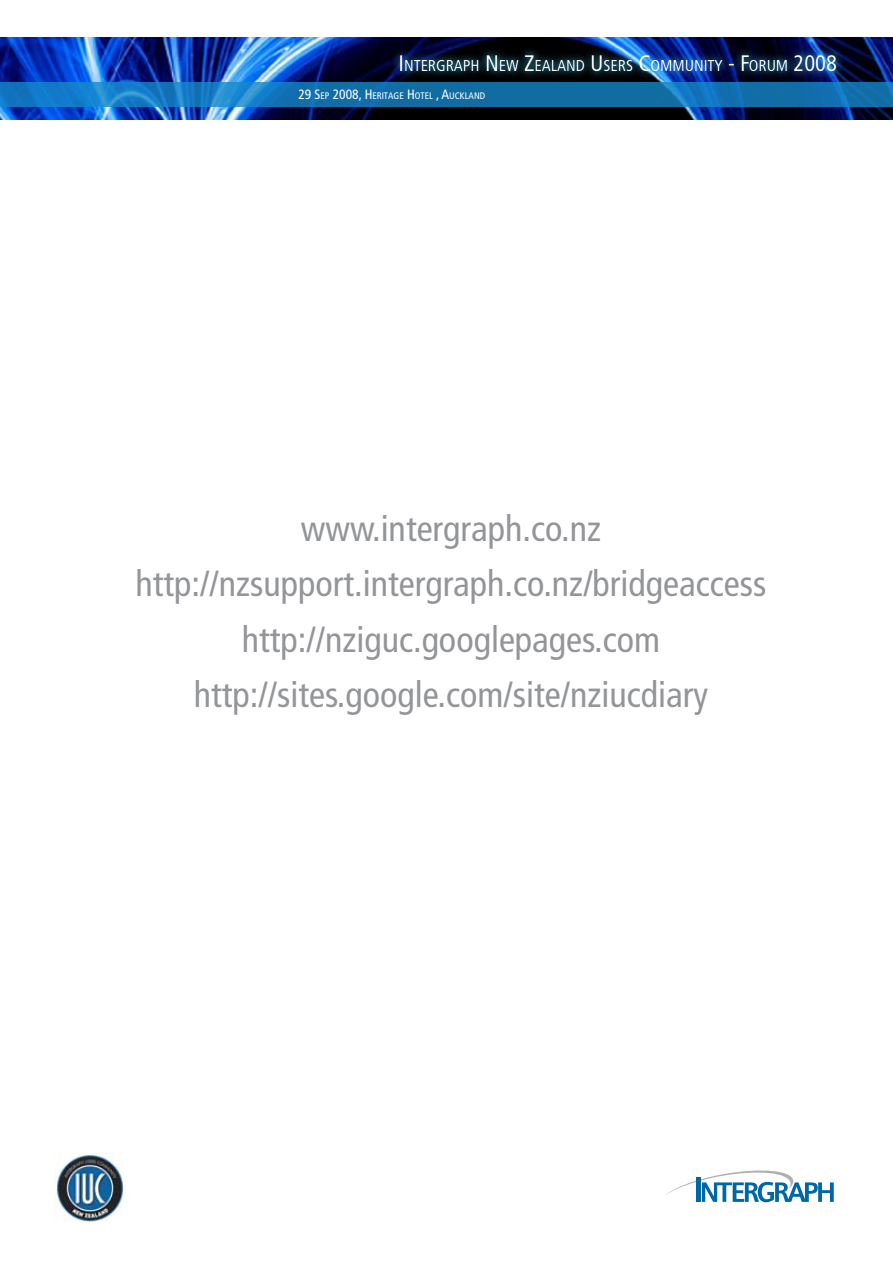
<style>
.page{position:relative;width:893px;height:1263px;background:#fff}
.page>*{position:absolute;margin:0;border:0;box-sizing:border-box;transform-origin:0 0}
.t1{font:condensed 36px/55.2px "Frutiger LT Std";color:#939598;text-align:center}
.t2{font:condensed 15.75px "Frutiger LT Std";color:#fff}
.t3{font:condensed 9.45px "Frutiger LT Std";color:#fff}
.s1{font-size:22.5px}
.s2{font-size:13.5px}
</style>
<div class="page">
<img style="left:0;top:37px;width:893px;height:83px">
<svg style="left:0;top:82px;width:893px;height:24px;background:#1374b2"></svg>
<svg style="left:666px;top:1170px;width:168px;height:32px"></svg>
<img style="left:54px;top:1152px;width:70px;height:70px">
<svg style="left:392px;top:46px;width:451px;height:4px;background:#061441"></svg>
<div style="left:387px;top:50px;width:474px;height:29px;background:#fff;opacity:.75"></div>
<p class="t2" style="left:399px;top:56px;width:440px"><span class="s1">I</span>NTERGRAPH <span class="s1">N</span> EW <span class="s1">Z</span>EALAND <span class="s1">U</span>SERS <span class="s1">C</span>OMMUNITY <span class="s1">- F</span>ORUM <span class="s1">2008</span></p>
<p class="t3" style="left:298px;top:90px;width:188px"><span class="s2">29 S</span>EP <span class="s2">2008, H</span>ERITAGE <span class="s2">H</span>OTEL <span class="s2">, A</span>UCKLAND</p>
<p class="t1" style="left:135px;top:501px;width:633px">www.intergraph.co.nz http://nzsupport.intergraph.co.nz/bridgeaccess http://nziguc.googlepages.com http://sites.google.com/site/nziucdiary</p>
</div>
